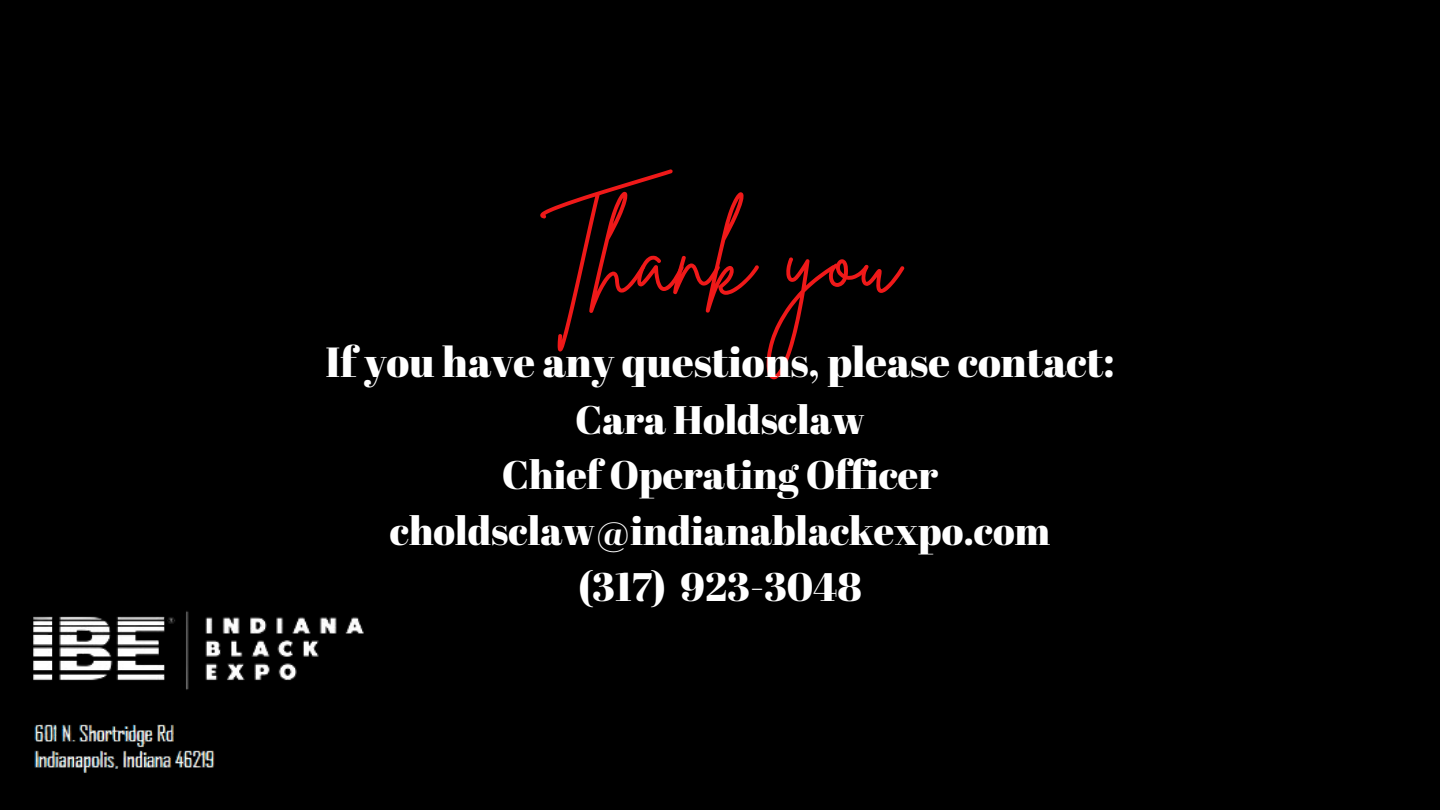
<style>
.page{position:relative;width:1440px;height:810px;background:#000}
.page>*{position:absolute;margin:0;border:0;box-sizing:border-box;transform-origin:0 0}
.t1{font:101.8px "Brittany Signature";color:#ef1919}
.t2{font:42.1px "Abril Fatface";color:#fff}
.t3{font:39.9px/55.6px "Abril Fatface";color:#fff;text-align:center}
</style>
<div class="page">
<img style="left:33px;top:611px;width:331px;height:162px">
<p class="t1" style="left:541px;top:192px;width:360px">Thank you</p>
<p class="t2" style="left:325px;top:333px;width:791px">If you have any questions, please contact:</p>
<p class="t3" style="left:390px;top:391px;width:662px">Cara Holdsclaw<br>Chief Operating Officer choldsclaw@indianablackexpo.com (317) 923-3048</p>
</div>
